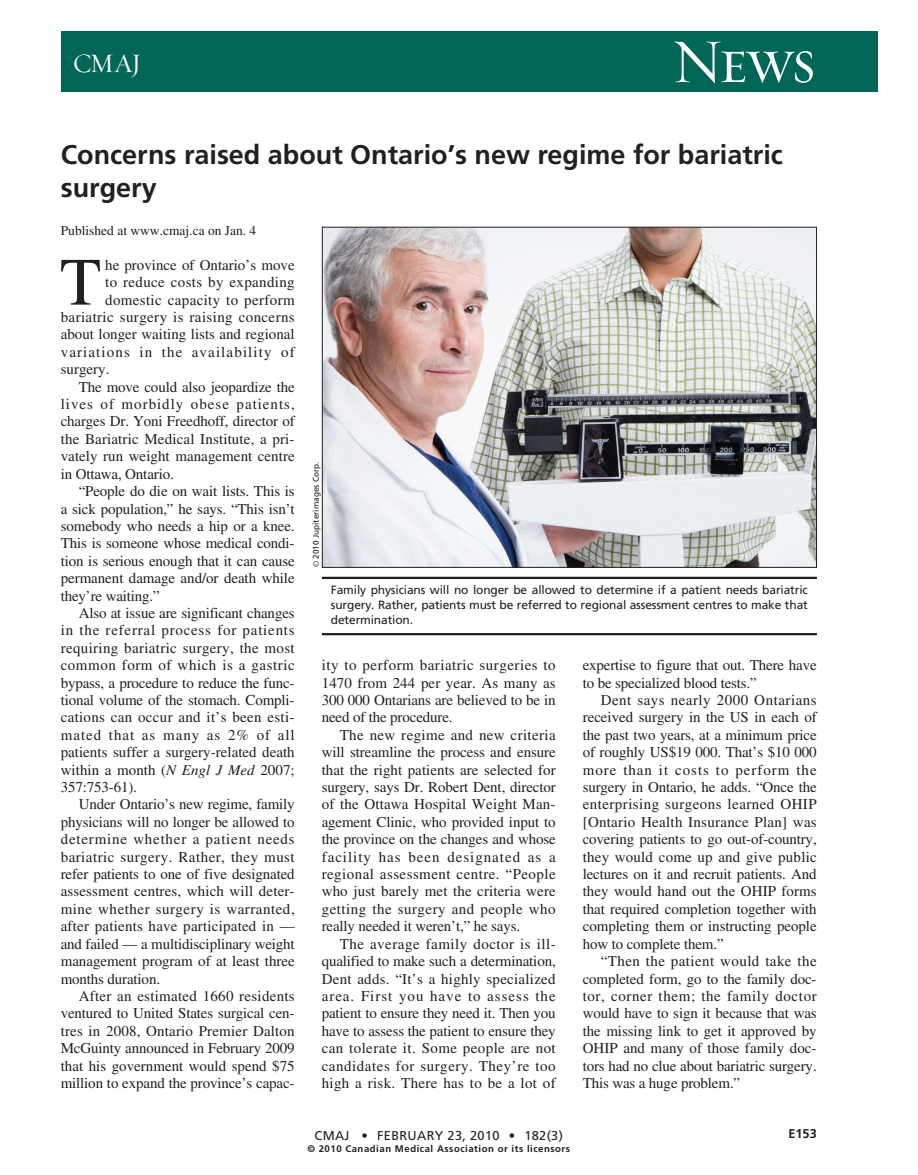
<style>
.page{position:relative;width:918px;height:1175px;background:#fff}
.page>*{position:absolute;margin:0;border:0;box-sizing:border-box;transform-origin:0 0}
.t1{font:67.5px "Times";color:#231f20}
.t2{font:63px "Requiem Display HTF Small Caps";color:#fff}
.t3{font:700 27px/33px "Frutiger";color:#231f20}
.t4{font:27px "Requiem Display HTF Roman";color:#fff}
.t5{font:15px/17.4px "Times";letter-spacing:-.005em;color:#231f20;text-align:justify}
.t6{font:15px "Times";letter-spacing:.025em;color:#231f20}
.t7{font:15px "Times";letter-spacing:.02em;color:#231f20}
.t8{font:15px "Times";letter-spacing:.035em;color:#231f20}
.t9{font:15px "Times";letter-spacing:.065em;color:#231f20}
.t10{font:15px "Times";letter-spacing:.03em;color:#231f20}
.t11{font:15px "Times";letter-spacing:.015em;color:#231f20}
.t12{font:15px "Times";letter-spacing:.05em;color:#231f20}
.t13{font:15px "Times";letter-spacing:.075em;color:#231f20}
.t14{font:15px "Times";letter-spacing:.055em;color:#231f20}
.t15{font:13.5px "Times";color:#231f20}
.t16{font:12.75px "Frutiger";letter-spacing:.025em;color:#231f20}
.t17{font:700 12.75px "Frutiger";color:#231f20}
.t18{font:12px/15px "Frutiger";letter-spacing:-.01em;color:#231f20;text-align:justify}
.t19{font:700 9.6px "Frutiger";letter-spacing:.055em;color:#231f20}
.t20{font:8.25px "Frutiger";color:#231f20}
.s1{font-style:italic}
.s2{font-family:"Times"}
</style>
<div class="page">
<div style="left:61px;top:32px;width:817px;height:60px;background:#006756"></div>
<img style="left:324px;top:229px;width:491px;height:337px">
<hr style="left:322px;top:577px;width:495px;height:2px;background:#231f20">
<hr style="left:322px;top:633px;width:495px;height:2px;background:#231f20">
<h3 class="t4" style="left:73px;top:53px;width:70px">CMAJ</h3>
<h2 class="t2" style="left:671px;top:23px;width:146px">News</h2>
<h3 class="t3" style="left:61px;top:140px;width:724px">Concerns raised about Ontario’s new regime for bariatric surgery</h3>
<p class="t15" style="left:61px;top:225px;width:197px">Published at www.cmaj.ca on Jan. 4</p>
<h1 class="t1" style="left:60px;top:257px;width:43px">T</h1>
<p class="t5" style="left:105px;top:257px;width:191px">he province of Ontario’s move</p>
<p class="t6" style="left:105px;top:277px;width:191px">to reduce costs by expanding</p>
<p class="t6" style="left:105px;top:294px;width:191px">domestic capacity to perform</p>
<p class="t6" style="left:61px;top:311px;width:236px">bariatric surgery is raising concerns</p>
<p class="t5" style="left:61px;top:327px;width:236px">about longer waiting lists and regional</p>
<p class="t13" style="left:61px;top:346px;width:236px">variations in the availability of</p>
<p class="t5" style="left:61px;top:362px;width:50px">surgery.</p>
<p class="t5" style="left:79px;top:379px;width:218px">The move could also jeopardize the</p>
<p class="t9" style="left:61px;top:398px;width:236px">lives of morbidly obese patients,</p>
<p class="t5" style="left:61px;top:414px;width:236px">charges Dr. Yoni Freedhoff, director of</p>
<p class="t5" style="left:61px;top:431px;width:235px">the Bariatric Medical Institute, a pri-</p>
<p class="t5" style="left:61px;top:449px;width:236px">vately run weight management centre</p>
<p class="t5" style="left:61px;top:466px;width:115px">in Ottawa, Ontario.</p>
<p class="t5" style="left:79px;top:484px;width:218px">“People do die on wait lists. This is</p>
<p class="t5" style="left:61px;top:501px;width:235px">a sick population,” he says. “This isn’t</p>
<p class="t5" style="left:61px;top:518px;width:235px">somebody who needs a hip or a knee.</p>
<p class="t5" style="left:61px;top:536px;width:235px">This is someone whose medical condi-</p>
<p class="t5" style="left:61px;top:553px;width:235px">tion is serious enough that it can cause</p>
<p class="t5" style="left:61px;top:571px;width:235px">permanent damage and/or death while</p>
<p class="t5" style="left:61px;top:588px;width:101px">they’re waiting.”</p>
<p class="t5" style="left:79px;top:605px;width:217px">Also at issue are significant changes</p>
<p class="t12" style="left:61px;top:625px;width:235px">in the referral process for patients</p>
<p class="t6" style="left:61px;top:642px;width:236px">requiring bariatric surgery, the most</p>
<p class="t8" style="left:61px;top:659px;width:236px">common form of which is a gastric</p>
<p class="t5" style="left:61px;top:675px;width:235px">bypass, a procedure to reduce the func-</p>
<p class="t5" style="left:61px;top:692px;width:235px">tional volume of the stomach. Compli-</p>
<p class="t7" style="left:61px;top:712px;width:235px">cations can occur and it’s been esti-</p>
<p class="t9" style="left:61px;top:729px;width:236px">mated that as many as 2% of all</p>
<p class="t5" style="left:61px;top:745px;width:236px">patients suffer a surgery-related death</p>
<p class="t5" style="left:61px;top:762px;width:236px">within a month (<span class="s1">N Engl J Med</span> 2007;</p>
<p class="t5" style="left:61px;top:779px;width:78px">357:753-61).</p>
<p class="t5" style="left:79px;top:797px;width:218px">Under Ontario’s new regime, family</p>
<p class="t5" style="left:61px;top:814px;width:236px">physicians will no longer be allowed to</p>
<p class="t14" style="left:61px;top:833px;width:236px">determine whether a patient needs</p>
<p class="t10" style="left:61px;top:851px;width:236px">bariatric surgery. Rather, they must</p>
<p class="t5" style="left:61px;top:866px;width:236px">refer patients to one of five designated</p>
<p class="t5" style="left:61px;top:884px;width:235px">assessment centres, which will deter-</p>
<p class="t8" style="left:61px;top:903px;width:236px">mine whether surgery is warranted,</p>
<p class="t11" style="left:61px;top:920px;width:235px">after patients have participated in —</p>
<p class="t5" style="left:61px;top:936px;width:236px">and failed — a multidisciplinary weight</p>
<p class="t5" style="left:61px;top:953px;width:235px">management program of at least three</p>
<p class="t5" style="left:61px;top:971px;width:101px">months duration.</p>
<p class="t7" style="left:79px;top:990px;width:218px">After an estimated 1660 residents</p>
<p class="t5" style="left:61px;top:1006px;width:235px">ventured to United States surgical cen-</p>
<p class="t5" style="left:61px;top:1023px;width:236px">tres in 2008, Ontario Premier Dalton</p>
<p class="t5" style="left:61px;top:1040px;width:235px">McGuinty announced in February 2009</p>
<p class="t5" style="left:61px;top:1058px;width:236px">that his government would spend $75</p>
<p class="t5" style="left:61px;top:1075px;width:235px">million to expand the province’s capac-</p>
<p class="t20" style="left:313px;top:567px;width:107px;rotate:-90deg"><span class="s2">©</span> 2010 Jupiterimages Corp.</p>
<p class="t18" style="left:331px;top:583px;width:478px">Family physicians will no longer be allowed to determine if a patient needs bariatric surgery. Rather, patients must be referred to regional assessment centres to make that determination.</p>
<p class="t5" style="left:322px;top:658px;width:236px">ity to perform bariatric surgeries to 1470 from 244 per year. As many as 300 000 Ontarians are believed to be in need of the procedure.</p>
<p class="t5" style="left:322px;top:727px;width:236px;text-indent:18px">The new regime and new criteria will streamline the process and ensure that the right patients are selected for surgery, says Dr. Robert Dent, director of the Ottawa Hospital Weight Man&shy;agement Clinic, who provided input to the province on the changes and whose facility has been designated as a regional assessment centre. “People who just barely met the criteria were getting the surgery and people who really needed it weren’t,” he says.</p>
<p class="t5" style="left:322px;top:936px;width:236px;text-indent:18px">The average family doctor is ill&shy;qualified to make such a determination, Dent adds. “It’s a highly specialized area. First you have to assess the patient to ensure they need it. Then you have to assess the patient to ensure they can tolerate it. Some people are not candidates for surgery. They’re too high a risk. There has to be a lot of</p>
<p class="t5" style="left:583px;top:658px;width:236px">expertise to figure that out. There have to be specialized blood tests.”</p>
<p class="t5" style="left:583px;top:692px;width:236px;text-indent:18px">Dent says nearly 2000 Ontarians received surgery in the US in each of the past two years, at a minimum price of roughly US$19 000. That’s $10 000 more than it costs to perform the surgery in Ontario, he adds. “Once the enterprising surgeons learned OHIP [Ontario Health Insurance Plan] was covering patients to go out-of-country, they would come up and give public lectures on it and recruit patients. And they would hand out the OHIP forms that required completion together with completing them or instructing people how to complete them.”</p>
<p class="t5" style="left:583px;top:953px;width:236px;text-indent:18px">“Then the patient would take the completed form, go to the family doc&shy;tor, corner them; the family doctor would have to sign it because that was the missing link to get it approved by OHIP and many of those family doc&shy;tors had no clue about bariatric surgery.<br>This was a huge problem.”</p>
<p class="t16" style="left:315px;top:1130px;width:250px">CMAJ • FEBRUARY 23, 2010 • 182(3)</p>
<p class="t19" style="left:307px;top:1145px;width:264px">© 2010 Canadian Medical Association or its licensors</p>
<p class="t17" style="left:788px;top:1128px;width:30px">E153</p>
</div>
